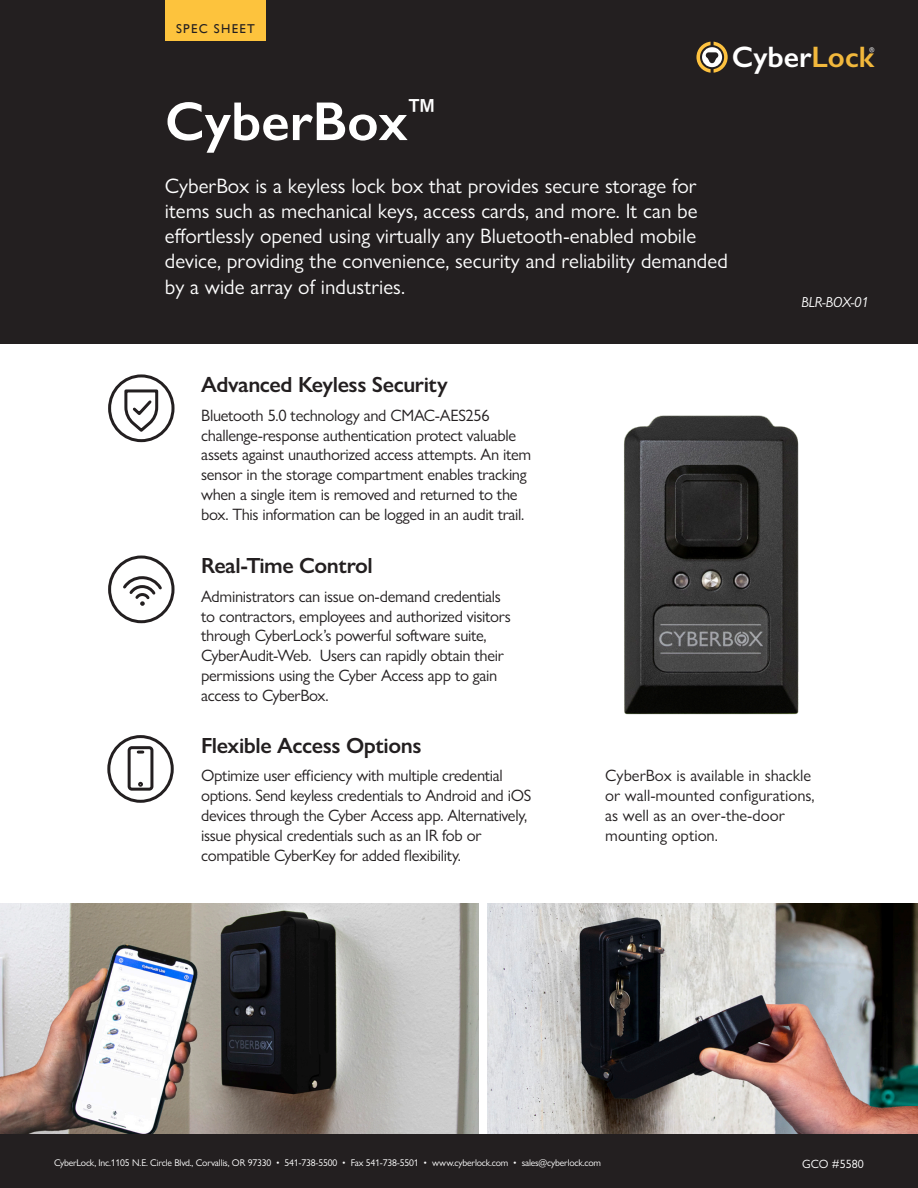
<style>
.page{position:relative;width:918px;height:1188px;background:#fff}
.page>*{position:absolute;margin:0;border:0;box-sizing:border-box;transform-origin:0 0}
.t1{font:600 55.05px "Gill Sans";color:#fff}
.t2{font:600 29.7px "Gill Sans";color:#fff}
.Body_Heading{font:600 22.05px "Gill Sans Nova";letter-spacing:-.02em;color:#231f20}
.Subheading{font:21px/25.2px "Gill Sans Nova";color:#fff}
.Body{font:16.5px/19.8px "Gill Sans Nova";letter-spacing:-.02em;color:#231f20}
.Body-2{font:16.5px/19.8px "Gill Sans Nova";color:#231f20}
.t3{font:italic 14.7px "Gill Sans Nova";letter-spacing:-.02em;color:#fff}
.t4{font:12.75px "Gill Sans";letter-spacing:.1em;color:#231f20}
.t5{font:12px "Gill Sans Nova";color:#fff}
.t6{font:9.75px "Gill Sans Nova";letter-spacing:-.02em;color:#fff}
.t7{font:6.6px "Gill Sans";color:#fff}
.s1{color:#f2b83c}
</style>
<div class="page">
<div style="left:0;top:0;width:918px;height:343px;background:#231f20"></div>
<div style="left:165px;top:0;width:101px;height:40px;background:#fdc33d"></div>
<svg style="left:696px;top:42px;width:32px;height:31px"></svg>
<img style="left:487px;top:903px;width:431px;height:231px">
<img style="left:0;top:903px;width:478px;height:231px">
<div style="left:0;top:1134px;width:918px;height:54px;background:#231f20"></div>
<img style="left:624px;top:415px;width:175px;height:300px">
<div style="left:107px;top:735px;width:67px;height:68px;border:3px solid #231f20;border-radius:50%"></div>
<svg style="left:127px;top:746px;width:27px;height:45px"></svg>
<div style="left:108px;top:374px;width:67px;height:68px;border:3px solid #231f20;border-radius:50%"></div>
<svg style="left:123px;top:389px;width:37px;height:45px"></svg>
<div style="left:108px;top:556px;width:67px;height:67px;border:3px solid #231f20;border-radius:50%"></div>
<svg style="left:123px;top:576px;width:39px;height:30px"></svg>
<h1 class="t4" style="left:176px;top:21px;width:80px">SPEC SHEET</h1>
<p class="t2" style="left:732px;top:39px;width:144px">Cyber<span class="s1">Lock</span></p>
<p class="t7" style="left:869px;top:46px;width:6px">®</p>
<h1 class="t1" style="left:165px;top:88px;width:273px">CyberBox<sup>™</sup></h1>
<p class="Subheading" style="left:165px;top:173px;width:565px">CyberBox is a keyless lock box that provides secure storage for items such as mechanical keys, access cards, and more. It can be effortlessly opened using virtually any Bluetooth-enabled mobile device, providing the convenience, security and reliability demanded by a wide array of industries.</p>
<p class="Body_Heading" style="left:201px;top:371px;width:248px">Advanced Keyless Security</p>
<p class="Body" style="left:201px;top:405px;width:332px">Bluetooth 5.0 technology and CMAC-AES256 challenge-response authentication protect valuable assets against unauthorized access attempts. An item sensor in the storage compartment enables tracking when a single item is removed and returned to the box. This information can be logged in an audit trail.</p>
<p class="Body_Heading" style="left:201px;top:552px;width:173px">Real-Time Control</p>
<p class="Body" style="left:201px;top:586px;width:311px">Administrators can issue on-demand credentials to contractors, employees and authorized visitors through CyberLock’s powerful software suite, CyberAudit-Web. Users can rapidly obtain their permissions using the Cyber Access app to gain access to CyberBox.</p>
<p class="t3" style="left:801px;top:293px;width:69px">BLR-BOX-01</p>
<p class="Body_Heading" style="left:201px;top:731px;width:222px">Flexible Access Options</p>
<p class="Body" style="left:201px;top:766px;width:332px">Optimize user efficiency with multiple credential options. Send keyless credentials to Android and iOS devices through the Cyber Access app. Alternatively, issue physical credentials such as an IR fob or compatible CyberKey for added flexibility.</p>
<p class="Body-2" style="left:605px;top:766px;width:211px">CyberBox is available in shackle or wall-mounted configurations, as well as an over-the-door mounting option.</p>
<p class="t6" style="left:54px;top:1157px;width:549px">CyberLock, Inc.1105 N.E. Circle Blvd., Corvallis, OR 97330 • 541-738-5500 • Fax 541-738-5501 • www.cyberlock.com • sales@cyberlock.com</p>
<p class="t5" style="left:802px;top:1156px;width:63px">GCO #5580</p>
</div>
